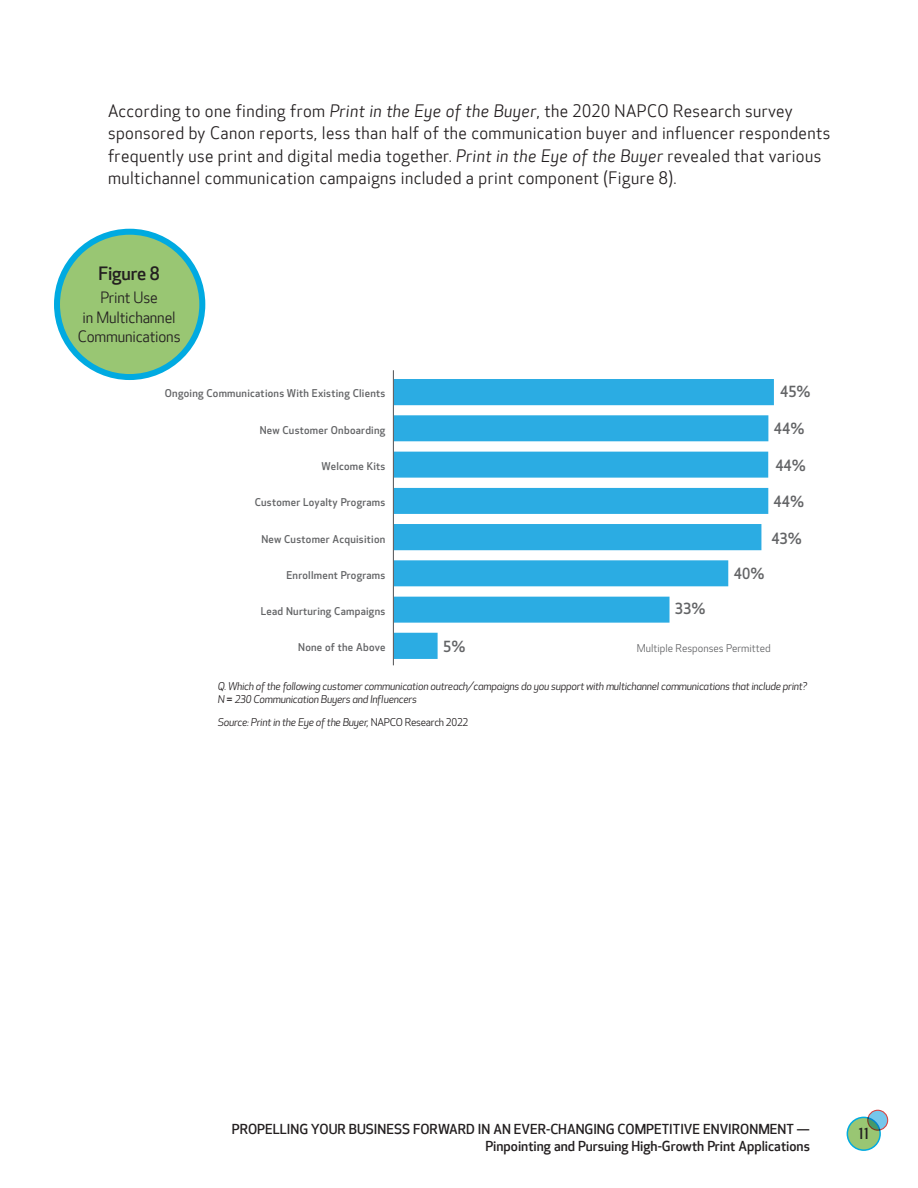
<style>
.page{position:relative;width:918px;height:1188px;background:#fff}
.page>*{position:absolute;margin:0;border:0;box-sizing:border-box;transform-origin:0 0}
.t1{font:500 18px "Optic Sans 301";letter-spacing:-.01em;color:#231f20}
.Text{font:16.5px/22.5px "Optic Sans 201";letter-spacing:.025em;color:#231f20}
.t2{font:15px/19.5px "Optic Sans 201";letter-spacing:-.01em;color:#231f20;text-align:center}
.t3{font:500 15px "Optic Sans 301";color:#636466}
.t4{font:500 15px "Optic Sans 301";color:#231f20}
.t5{font:500 13.5px/16.2px "Optic Sans 301";color:#231f20;text-align:right}
.t6{font:italic 10.5px/13.5px "Optic Sans 202";letter-spacing:-.025em;color:#231f20}
.t7{font:500 10.5px "Optic Sans 301";letter-spacing:.025em;color:#636466}
.t8{font:10.5px "Optic Sans 201";color:#636466}
.s1{font-family:"Optic Sans 202";font-style:italic}
.s2{font-family:"Arial";font-style:normal}
.s3{font-family:"Optic Sans 201";font-style:normal}
</style>
<div class="page">
<svg style="left:868px;top:1110px;width:20px;height:20px"></svg>
<div style="left:867px;top:1110px;width:21px;height:21px;border:1px solid #d64745;border-radius:50%"></div>
<svg style="left:847px;top:1117px;width:33px;height:33px"></svg>
<div style="left:847px;top:1117px;width:34px;height:34px;border:2px solid #00aae1;border-radius:50%"></div>
<div style="left:57px;top:232px;width:145px;height:145px;background:#99c673;border-radius:50%"></div>
<div style="left:54px;top:229px;width:151px;height:151px;border:6px solid #00aae1;border-radius:50%"></div>
<svg style="left:394px;top:379px;width:380px;height:280px;fill:#2bace3"></svg>
<hr style="left:393px;top:370px;width:1px;height:295px;background:#636466">
<p class="Text" style="left:108px;top:100px;width:724px">According to one finding from <span class="s1">Print in the Eye of the Buyer</span>, the 2020 NAPCO Research survey sponsored by Canon reports, less than half of the communication buyer and influencer respondents frequently use print and digital media together. <span class="s1">Print in the Eye of the Buyer</span> revealed that various multichannel communication campaigns included a print component (Figure 8).</p>
<p class="t1" style="left:98px;top:263px;width:63px">Figure 8</p>
<p class="t2" style="left:78px;top:289px;width:104px">Print Use<br>in Multichannel<br>Communications</p>
<p class="t3" style="left:780px;top:383px;width:32px">45%</p>
<p class="t3" style="left:774px;top:420px;width:32px">44%</p>
<p class="t7" style="left:165px;top:388px;width:222px">Ongoing Communications With Existing Clients</p>
<p class="t7" style="left:260px;top:424px;width:127px">New Customer Onboarding</p>
<p class="t7" style="left:322px;top:460px;width:65px">Welcome Kits</p>
<p class="t7" style="left:255px;top:496px;width:132px">Customer Loyalty Programs</p>
<p class="t7" style="left:261px;top:533px;width:125px">New Customer Acquisition</p>
<p class="t7" style="left:286px;top:569px;width:101px">Enrollment Programs</p>
<p class="t7" style="left:261px;top:605px;width:126px">Lead Nurturing Campaigns</p>
<p class="t7" style="left:298px;top:642px;width:89px">None of the Above</p>
<p class="t3" style="left:775px;top:457px;width:32px">44%</p>
<p class="t3" style="left:774px;top:494px;width:32px">44%</p>
<p class="t3" style="left:771px;top:530px;width:32px">43%</p>
<p class="t3" style="left:734px;top:565px;width:32px">40%</p>
<p class="t3" style="left:675px;top:600px;width:32px">33%</p>
<p class="t8" style="left:637px;top:643px;width:135px">Multiple Responses Permitted</p>
<p class="t6" style="left:218px;top:680px;width:591px">Q. Which of the following customer communication outreach/campaigns do you support with multichannel communications that include print?<br>N <span class="s2">=</span> 230 Communication Buyers and Influencers</p>
<p class="t6" style="left:218px;top:716px;width:252px">Source: Print in the Eye of the Buyer, <span class="s3">NAPCO Research 2022</span></p>
<p class="t3" style="left:443px;top:638px;width:24px">5%</p>
<p class="t5" style="left:232px;top:1122px;width:580px">PROPELLING YOUR BUSINESS FORWARD IN AN EVER-CHANGING COMPETITIVE ENVIRONMENT —<br>Pinpointing and Pursuing High-Growth Print Applications</p>
<p class="t4" style="left:859px;top:1125px;width:12px">11</p>
</div>
